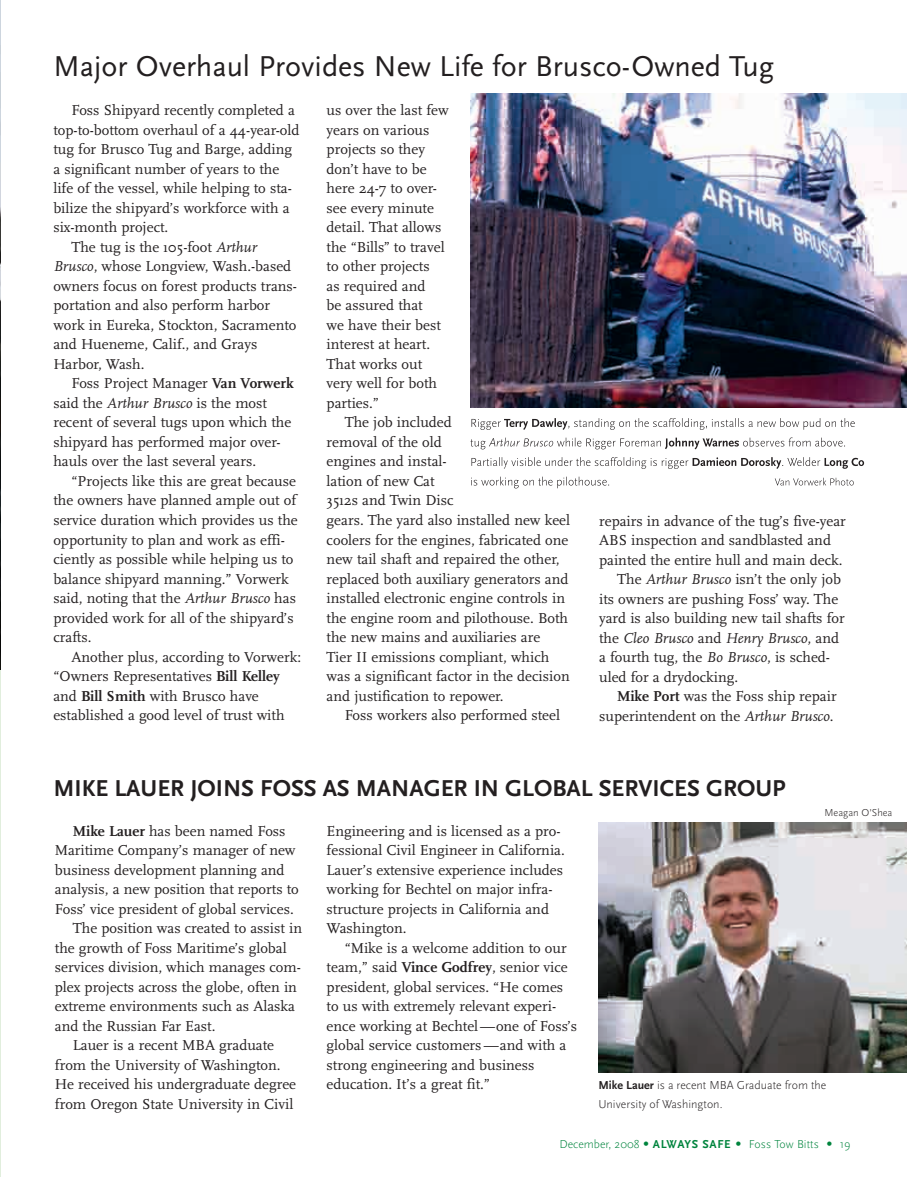
<style>
.page{position:relative;width:907px;height:1177px;background:#fff}
.page>*{position:absolute;margin:0;border:0;box-sizing:border-box;transform-origin:0 0}
.t1{font:30px "Scala Sans";color:#231f20}
.t2{font:700 24px "Scala Sans";color:#231f20}
.t3{font:15px/19.5px "Scala";color:#231f20}
.t4{font:italic 15px "Scala";color:#231f20}
.t5{font:300 12px/19.5px "Scala Sans";color:#231f20}
.t6{font:300 12px "Scala Sans";color:#00843d}
.t7{font:300 10.5px "Scala Sans";color:#231f20}
.s1{font-style:italic}
.s2{font-weight:700}
.s3{font-style:normal}
.s4{font-family:"Univers"}
</style>
<div class="page">
<hr style="left:0;top:663px;width:1px;height:513px;background:#e1eedd">
<img style="left:470px;top:93px;width:436px;height:314px">
<svg style="left:471px;top:418px;width:383px;height:12px"></svg>
<svg style="left:470px;top:437px;width:373px;height:12px"></svg>
<svg style="left:471px;top:457px;width:392px;height:12px"></svg>
<svg style="left:471px;top:476px;width:138px;height:12px"></svg>
<svg style="left:774px;top:477px;width:79px;height:8px"></svg>
<img style="left:0;top:0;width:1px;height:669px">
<img style="left:598px;top:822px;width:308px;height:250px">
<h1 class="t1" style="left:53px;top:55px;width:721px">Major Overhaul Provides New Life for Brusco-Owned Tug</h1>
<p class="t3" style="left:71px;top:102px;width:225px">Foss Shipyard recently completed a</p>
<p class="t3" style="left:53px;top:121px;width:247px">top-to-bottom overhaul of a 44-year-old</p>
<p class="t3" style="left:53px;top:141px;width:240px">tug for Brusco Tug and Barge, adding</p>
<p class="t3" style="left:53px;top:160px;width:227px">a significant number of years to the</p>
<p class="t3" style="left:53px;top:180px;width:240px">life of the vessel, while helping to sta-</p>
<p class="t3" style="left:53px;top:199px;width:237px">bilize the shipyard’s workforce with a</p>
<p class="t3" style="left:53px;top:219px;width:116px">six-month project.</p>
<p class="t3" style="left:71px;top:238px;width:187px">The tug is the 105-foot <span class="s1">Arthur</span></p>
<p class="t3" style="left:53px;top:258px;width:239px"><span class="s1">Brusco</span>, whose Longview, Wash.-based</p>
<p class="t3" style="left:53px;top:277px;width:245px">owners focus on forest products trans-</p>
<p class="t3" style="left:53px;top:297px;width:218px">portation and also perform harbor</p>
<p class="t3" style="left:53px;top:316px;width:244px">work in Eureka, Stockton, Sacramento</p>
<p class="t3" style="left:53px;top:336px;width:205px">and Hueneme, Calif., and Grays</p>
<p class="t3" style="left:53px;top:355px;width:93px">Harbor, Wash.</p>
<p class="t3" style="left:71px;top:375px;width:224px">Foss Project Manager <span class="s2">Van Vorwerk</span></p>
<p class="t3" style="left:53px;top:394px;width:215px">said the <span class="s1">Arthur Brusco</span> is the most</p>
<p class="t3" style="left:53px;top:414px;width:239px">recent of several tugs upon which the</p>
<p class="t3" style="left:53px;top:433px;width:228px">shipyard has performed major over-</p>
<p class="t3" style="left:53px;top:453px;width:204px">hauls over the last several years.</p>
<p class="t3" style="left:71px;top:472px;width:226px">“Projects like this are great because</p>
<p class="t3" style="left:53px;top:492px;width:244px">the owners have planned ample out of</p>
<p class="t3" style="left:53px;top:511px;width:246px">service duration which provides us the</p>
<p class="t3" style="left:53px;top:531px;width:233px">opportunity to plan and work as effi-</p>
<p class="t3" style="left:53px;top:550px;width:241px">ciently as possible while helping us to</p>
<p class="t3" style="left:53px;top:570px;width:237px">balance shipyard manning.” Vorwerk</p>
<p class="t3" style="left:53px;top:589px;width:244px">said, noting that the <span class="s1">Arthur Brusco</span> has</p>
<p class="t3" style="left:53px;top:609px;width:242px">provided work for all of the shipyard’s</p>
<p class="t3" style="left:53px;top:628px;width:40px">crafts.</p>
<p class="t3" style="left:71px;top:648px;width:231px">Another plus, according to Vorwerk:</p>
<p class="t3" style="left:53px;top:667px;width:228px">“Owners Representatives <span class="s2">Bill Kelley</span></p>
<p class="t3" style="left:53px;top:687px;width:207px">and <span class="s2">Bill Smith</span> with Brusco have</p>
<p class="t3" style="left:53px;top:706px;width:232px">established a good level of trust with</p>
<p class="t3" style="left:326px;top:102px;width:124px">us over the last few years on various projects so they don’t have to be here 24-7 to over&shy;see every minute detail. That allows the “Bills” to travel to other projects<br>as required and<br>be assured that<br>we have their best interest at heart.<br>That works out very well for both parties.”</p>
<p class="t3" style="left:326px;top:414px;width:245px;text-indent:18px">The job included<br>removal of the old<br>engines and instal-<br>lation of new Cat<br>3512s and Twin Disc<br>gears. The yard also installed new keel coolers for the engines, fabricated one new tail shaft and repaired the other, replaced both auxiliary generators and installed electronic engine controls in the engine room and pilothouse. Both the new mains and auxiliaries are<br>Tier II emissions compliant, which was a significant factor in the decision and justification to repower.</p>
<p class="t3" style="left:344px;top:706px;width:217px">Foss workers also performed steel</p>
<p class="t3" style="left:599px;top:512px;width:248px">repairs in advance of the tug’s five-year</p>
<p class="t3" style="left:599px;top:531px;width:233px">ABS inspection and sandblasted and</p>
<p class="t3" style="left:599px;top:551px;width:245px">painted the entire hull and main deck.</p>
<p class="t3" style="left:617px;top:570px;width:225px">The <span class="s1">Arthur Brusco</span> isn’t the only job</p>
<p class="t3" style="left:599px;top:590px;width:241px">its owners are pushing Foss’ way. The</p>
<p class="t3" style="left:599px;top:609px;width:247px">yard is also building new tail shafts for</p>
<p class="t4" style="left:599px;top:631px;width:241px"><span class="s3">the</span> Cleo Brusco <span class="s3">and</span> Henry Brusco<span class="s3">, and</span></p>
<p class="t3" style="left:599px;top:648px;width:232px">a fourth tug, the <span class="s1">Bo Brusco</span>, is sched-</p>
<p class="t3" style="left:599px;top:668px;width:140px">uled for a drydocking.</p>
<p class="t3" style="left:617px;top:687px;width:221px"><span class="s2">Mike Port</span> was the Foss ship repair</p>
<p class="t3" style="left:599px;top:707px;width:236px">superintendent on the <span class="s1">Arthur Brusco</span>.</p>
<h2 class="t2" style="left:53px;top:778px;width:733px">MIKE LAUER JOINS FOSS AS MANAGER IN GLOBAL SERVICES GROUP</h2>
<p class="t3" style="left:73px;top:822px;width:214px"><span class="s2">Mike Lauer</span> has been named Foss</p>
<p class="t3" style="left:55px;top:841px;width:242px">Maritime Company’s manager of new</p>
<p class="t3" style="left:55px;top:861px;width:231px">business development planning and</p>
<p class="t3" style="left:55px;top:880px;width:245px">analysis, a new position that reports to</p>
<p class="t3" style="left:55px;top:900px;width:240px">Foss’ vice president of global services.</p>
<p class="t3" style="left:73px;top:919px;width:230px">The position was created to assist in</p>
<p class="t3" style="left:55px;top:939px;width:233px">the growth of Foss Maritime’s global</p>
<p class="t3" style="left:55px;top:958px;width:247px">services division, which manages com-</p>
<p class="t3" style="left:55px;top:978px;width:243px">plex projects across the globe, often in</p>
<p class="t3" style="left:55px;top:997px;width:242px">extreme environments such as Alaska</p>
<p class="t3" style="left:55px;top:1017px;width:162px">and the Russian Far East.</p>
<p class="t3" style="left:73px;top:1036px;width:203px">Lauer is a recent MBA graduate</p>
<p class="t3" style="left:55px;top:1056px;width:227px">from the University of Washington.</p>
<p class="t3" style="left:55px;top:1075px;width:243px">He received his undergraduate degree</p>
<p class="t3" style="left:55px;top:1095px;width:240px">from Oregon State University in Civil</p>
<p class="t7" style="left:824px;top:807px;width:69px">Meagan O’Shea</p>
<p class="t3" style="left:326px;top:822px;width:240px">Engineering and is licensed as a pro&shy;fessional Civil Engineer in California.<br>Lauer’s extensive experience includes working for Bechtel on major infra&shy;structure projects in California and Washington.</p>
<p class="t3" style="left:326px;top:939px;width:252px;text-indent:18px">“Mike is a welcome addition to our team,” said <span class="s2">Vince Godfrey</span>, senior vice president, global services. “He comes to us with extremely relevant experi&shy;ence working at Bechtel—one of Foss’s global service customers —and with a strong engineering and business education. It’s a great fit.”</p>
<p class="t5" style="left:598px;top:1075px;width:229px"><span class="s2">Mike Lauer</span> is a recent MBA Graduate from the<br>University of Washington.</p>
<p class="t6" style="left:559px;top:1139px;width:292px">December, 2008 <span class="s4">•</span> <span class="s2">ALWAYS SAFE</span> <span class="s4">•</span> Foss Tow Bitts <span class="s4">•</span> 19</p>
</div>
